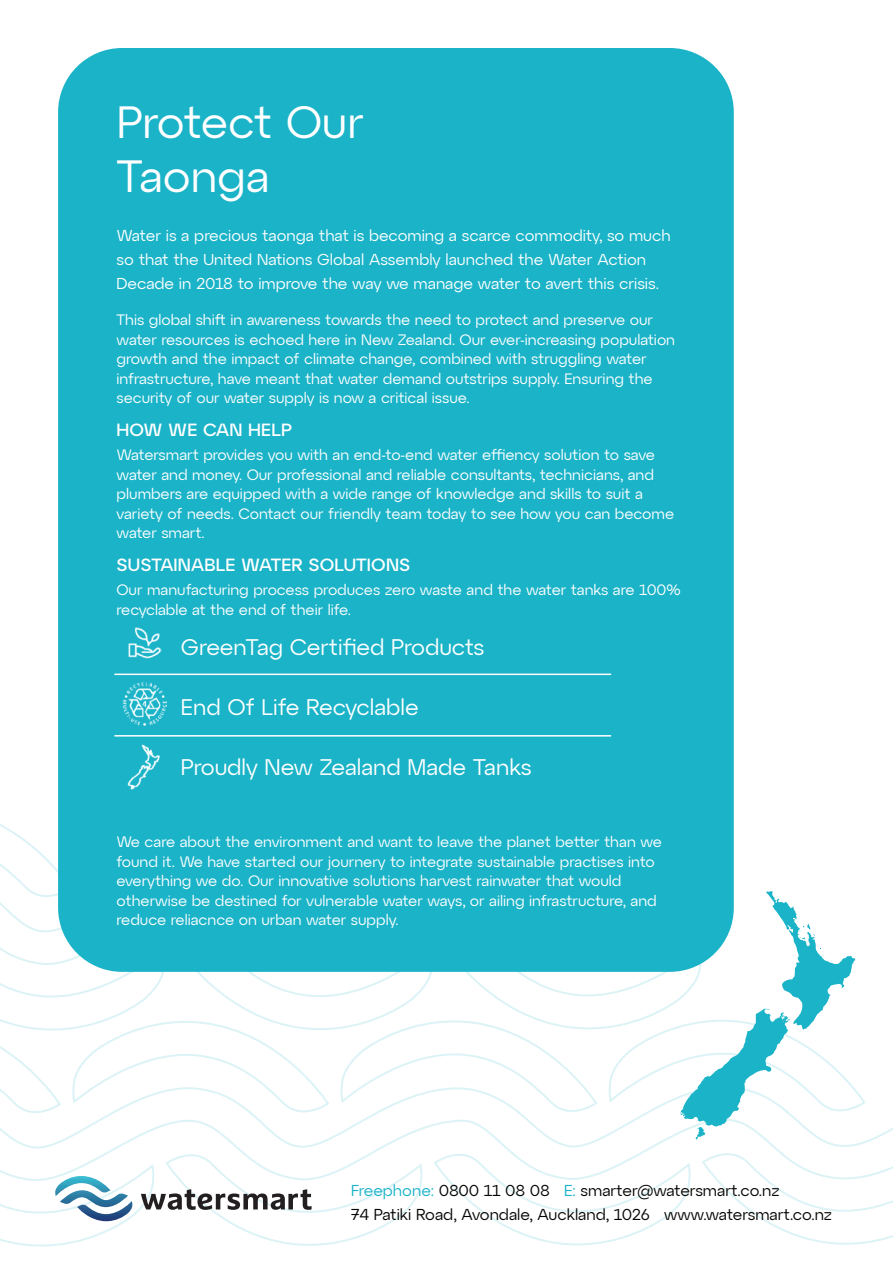
<style>
.page{position:relative;width:893px;height:1263px;background:#fff}
.page>*{position:absolute;margin:0;border:0;box-sizing:border-box;transform-origin:0 0}
.t1{font:45px/54px "Atyp Display";letter-spacing:-.005em;color:#fff}
.t2{font:22.5px "Atyp Display";color:#fff}
.t3{font:500 18px "Atyp Display";letter-spacing:.01em;color:#fff}
.t4{font:15.75px/24px "Atyp Display";color:#fff}
.t5{font:15.75px/24px "Atyp Display";color:#040503}
.t6{font:15px/19.5px "Atyp Display";color:#fff}
.s1{color:#1ab3c8}
</style>
<div class="page">
<div style="left:58px;top:48px;width:676px;height:924px;background:#1ab3c8;border-radius:64px"></div>
<svg style="left:0;top:804px;width:893px;height:442px"></svg>
<svg style="left:680px;top:891px;width:175px;height:248px"></svg>
<img style="left:128px;top:627px;width:33px;height:32px">
<img style="left:127px;top:744px;width:33px;height:45px">
<img style="left:122px;top:682px;width:44px;height:44px">
<hr style="left:114px;top:673px;width:497px;height:2px;background:#fff">
<hr style="left:114px;top:735px;width:497px;height:1px;background:#fff">
<svg style="left:55px;top:1176px;width:78px;height:45px"></svg>
<svg style="left:141px;top:1189px;width:171px;height:21px"></svg>
<p class="t1" style="left:117px;top:93px;width:248px">Protect Our<br>Taonga</p>
<p class="t4" style="left:117px;top:223px;width:556px">Water is a precious taonga that is becoming a scarce commodity, so much so that the United Nations Global Assembly launched the Water Action<br>Decade in 2018 to improve the way we manage water to avert this crisis.</p>
<p class="t6" style="left:117px;top:309px;width:560px">This global shift in awareness towards the need to protect and preserve our water resources is echoed here in New Zealand. Our ever-increasing population growth and the impact of climate change, combined with struggling water infrastructure, have meant that water demand outstrips supply. Ensuring the security of our water supply is now a critical issue.</p>
<p class="t3" style="left:117px;top:416px;width:177px">HOW WE CAN HELP</p>
<p class="t6" style="left:117px;top:444px;width:559px">Watersmart provides you with an end-to-end water effiency solution to save water and money. Our professional and reliable consultants, technicians, and plumbers are equipped with a wide range of knowledge and skills to suit a variety of needs. Contact our friendly team today to see how you can become water smart.</p>
<p class="t3" style="left:117px;top:551px;width:295px">SUSTAINABLE WATER SOLUTIONS</p>
<p class="t6" style="left:117px;top:579px;width:566px">Our manufacturing process produces zero waste and the water tanks are 100% recyclable at the end of their life.</p>
<p class="t2" style="left:181px;top:630px;width:305px">GreenTag Certified Products</p>
<p class="t2" style="left:181px;top:690px;width:239px">End Of Life Recyclable</p>
<p class="t2" style="left:181px;top:750px;width:352px">Proudly New Zealand Made Tanks</p>
<p class="t6" style="left:117px;top:831px;width:547px">We care about the environment and want to leave the planet better than we found it. We have started our journery to integrate sustainable practises into everything we do. Our innovative solutions harvest rainwater that would otherwise be destined for vulnerable water ways, or ailing infrastructure, and reduce reliacnce on urban water supply.</p>
<p class="t5" style="left:351px;top:1177px;width:482px"><span class="s1">Freephone:</span> 0800 11 08 08 <span class="s1">E:</span> smarter@watersmart.co.nz<br>74 Patiki Road, Avondale, Auckland, 1026 www.watersmart.co.nz</p>
</div>
